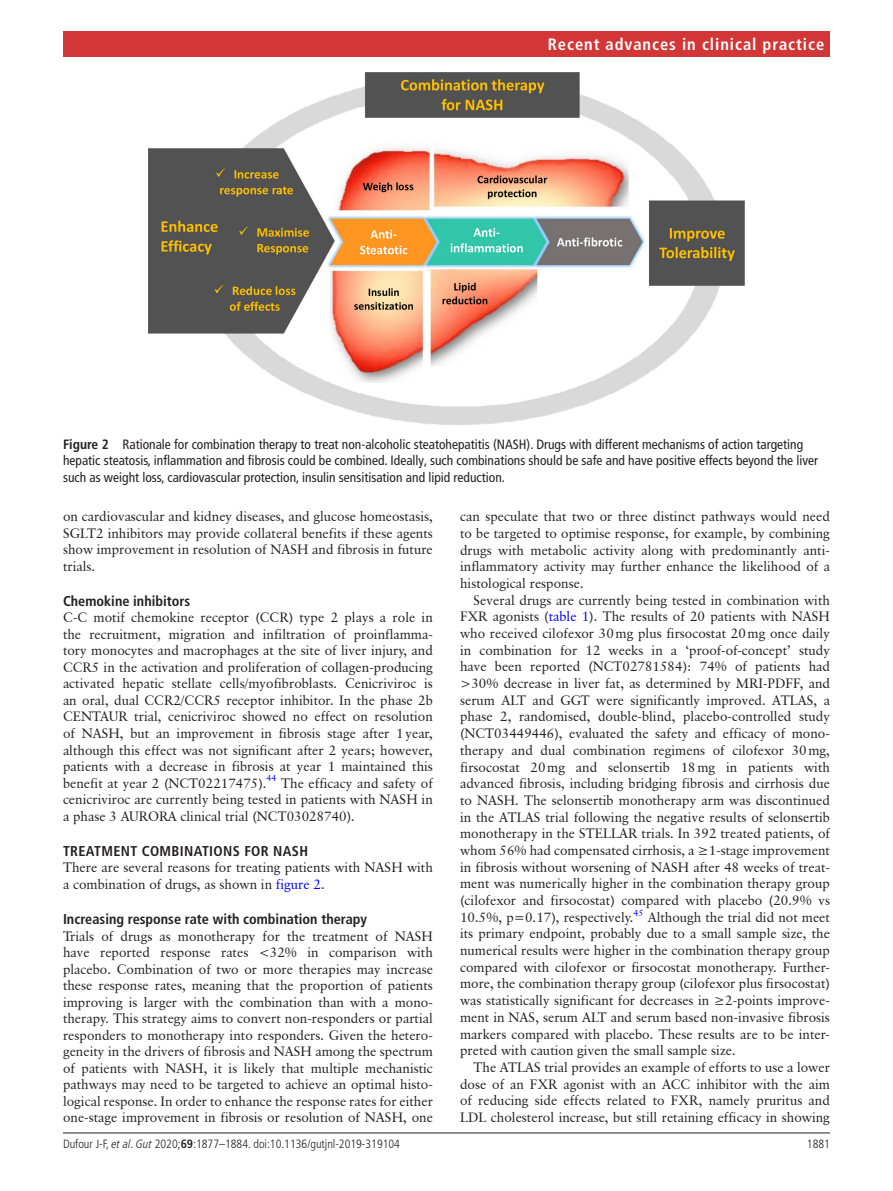
<style>
.page{position:relative;width:893px;height:1191px;background:#fff}
.page>*{position:absolute;margin:0;border:0;box-sizing:border-box;transform-origin:0 0}
.t1{font:700 condensed 16.5px "Frutiger LT Pro";letter-spacing:.055em;color:#fff}
.t2{font:700 condensed 14.25px "Frutiger LT Pro";color:#231f20}
.t3{font:700 condensed 14.25px "Frutiger LT Pro";letter-spacing:.025em;color:#231f20}
.t4{font:13.5px/16.6px "Classical Garamond BT";color:#231f20;text-align:justify}
.t5{font:condensed 13.5px/16.5px "Frutiger LT Pro";color:#231f20}
.t6{font:300 condensed 12px "Frutiger LT Pro";color:#231f20}
.s1{font-weight:700}
.s2{color:#00f}
.s3{font-style:italic}
</style>
<div class="page">
<hr style="left:63px;top:1132px;width:767px;height:1px;background:#231f20">
<div style="left:63px;top:31px;width:767px;height:25px;background:#d23637"></div>
<img style="left:149px;top:72px;width:595px;height:352px">
<p class="t1" style="left:548px;top:34px;width:278px">Recent advances in clinical practice</p>
<p class="t5" style="left:63px;top:436px;width:757px"><span class="s1">Figure 2</span> Rationale for combination therapy to treat non-alcoholic steatohepatitis (NASH). Drugs with different mechanisms of action targeting hepatic steatosis, inflammation and fibrosis could be combined. Ideally, such combinations should be safe and have positive effects beyond the liver such as weight loss, cardiovascular protection, insulin sensitisation and lipid reduction.</p>
<p class="t4" style="left:63px;top:508px;width:371px">on cardiovascular and kidney diseases, and glucose homeostasis, SGLT2 inhibitors may provide collateral benefits if these agents show improvement in resolution of NASH and fibrosis in future trials.</p>
<p class="t2" style="left:63px;top:592px;width:129px">Chemokine inhibitors</p>
<p class="t4" style="left:63px;top:609px;width:371px">C-C motif chemokine receptor (CCR) type 2 plays a role in the recruitment, migration and infiltration of proinflamma&shy;tory monocytes and macrophages at the site of liver injury, and CCR5 in the activation and proliferation of collagen-producing activated hepatic stellate cells/myofibroblasts. Cenicriviroc is an oral, dual CCR2/CCR5 receptor inhibitor. In the phase 2b CENTAUR trial, cenicriviroc showed no effect on resolution of NASH, but an improvement in fibrosis stage after 1year, although this effect was not significant after 2 years; however, patients with a decrease in fibrosis at year 1 maintained this benefit at year 2 (NCT02217475).<sup>44</sup> The efficacy and safety of cenicriviroc are currently being tested in patients with NASH in a phase 3 AURORA clinical trial (NCT03028740).</p>
<p class="t3" style="left:63px;top:842px;width:238px">Treatment combinations for NASH</p>
<p class="t4" style="left:63px;top:859px;width:371px">There are several reasons for treating patients with NASH with a combination of drugs, as shown in <span class="s2">figure 2</span>.</p>
<p class="t2" style="left:63px;top:910px;width:306px">Increasing response rate with combination therapy</p>
<p class="t4" style="left:63px;top:927px;width:371px">Trials of drugs as monotherapy for the treatment of NASH have reported response rates &lt;32% in comparison with placebo. Combination of two or more therapies may increase these response rates, meaning that the proportion of patients improving is larger with the combination than with a mono&shy;therapy. This strategy aims to convert non-responders or partial responders to monotherapy into responders. Given the hetero&shy;geneity in the drivers of fibrosis and NASH among the spectrum of patients with NASH, it is likely that multiple mechanistic pathways may need to be targeted to achieve an optimal histo&shy;logical response. In order to enhance the response rates for either one-stage improvement in fibrosis or resolution of NASH, one</p>
<p class="t4" style="left:460px;top:508px;width:371px">can speculate that two or three distinct pathways would need to be targeted to optimise response, for example, by combining drugs with metabolic activity along with predominantly anti&shy;inflammatory activity may further enhance the likelihood of a histological response.</p>
<p class="t4" style="left:460px;top:591px;width:371px;text-indent:14px">Several drugs are currently being tested in combination with FXR agonists (<span class="s2">table 1</span>). The results of 20 patients with NASH who received cilofexor 30mg plus firsocostat 20mg once daily in combination for 12 weeks in a ‘proof-of-concept’ study have been reported (NCT02781584): 74% of patients had &gt;30% decrease in liver fat, as determined by MRI-PDFF, and serum ALT and GGT were significantly improved. ATLAS, a phase 2, randomised, double-blind, placebo-controlled study (NCT03449446), evaluated the safety and efficacy of mono&shy;therapy and dual combination regimens of cilofexor 30mg, firsocostat 20mg and selonsertib 18mg in patients with advanced fibrosis, including bridging fibrosis and cirrhosis due to NASH. The selonsertib monotherapy arm was discontinued in the ATLAS trial following the negative results of selonsertib monotherapy in the STELLAR trials. In 392 treated patients, of whom 56% had compensated cirrhosis, a ≥1-stage improvement in fibrosis without worsening of NASH after 48 weeks of treat&shy;ment was numerically higher in the combination therapy group (cilofexor and firsocostat) compared with placebo (20.9% vs 10.5%, p=0.17), respectively.<sup>45</sup> Although the trial did not meet its primary endpoint, probably due to a small sample size, the numerical results were higher in the combination therapy group compared with cilofexor or firsocostat monotherapy. Further&shy;more, the combination therapy group (cilofexor plus firsocostat) was statistically significant for decreases in ≥2-points improve&shy;ment in NAS, serum ALT and serum based non-invasive fibrosis markers compared with placebo. These results are to be inter&shy;preted with caution given the small sample size.</p>
<p class="t4" style="left:460px;top:1058px;width:371px;text-indent:14px">The ATLAS trial provides an example of efforts to use a lower dose of an FXR agonist with an ACC inhibitor with the aim of reducing side effects related to FXR, namely pruritus and LDL cholesterol increase, but still retaining efficacy in showing</p>
<p class="t6" style="left:63px;top:1136px;width:339px">Dufour J-F, <span class="s3">et al</span>. <span class="s3">Gut</span> 2020;<span class="s1">69</span>:1877–1884. doi:10.1136/gutjnl-2019-319104</p>
<p class="t6" style="left:807px;top:1136px;width:25px">1881</p>
</div>
